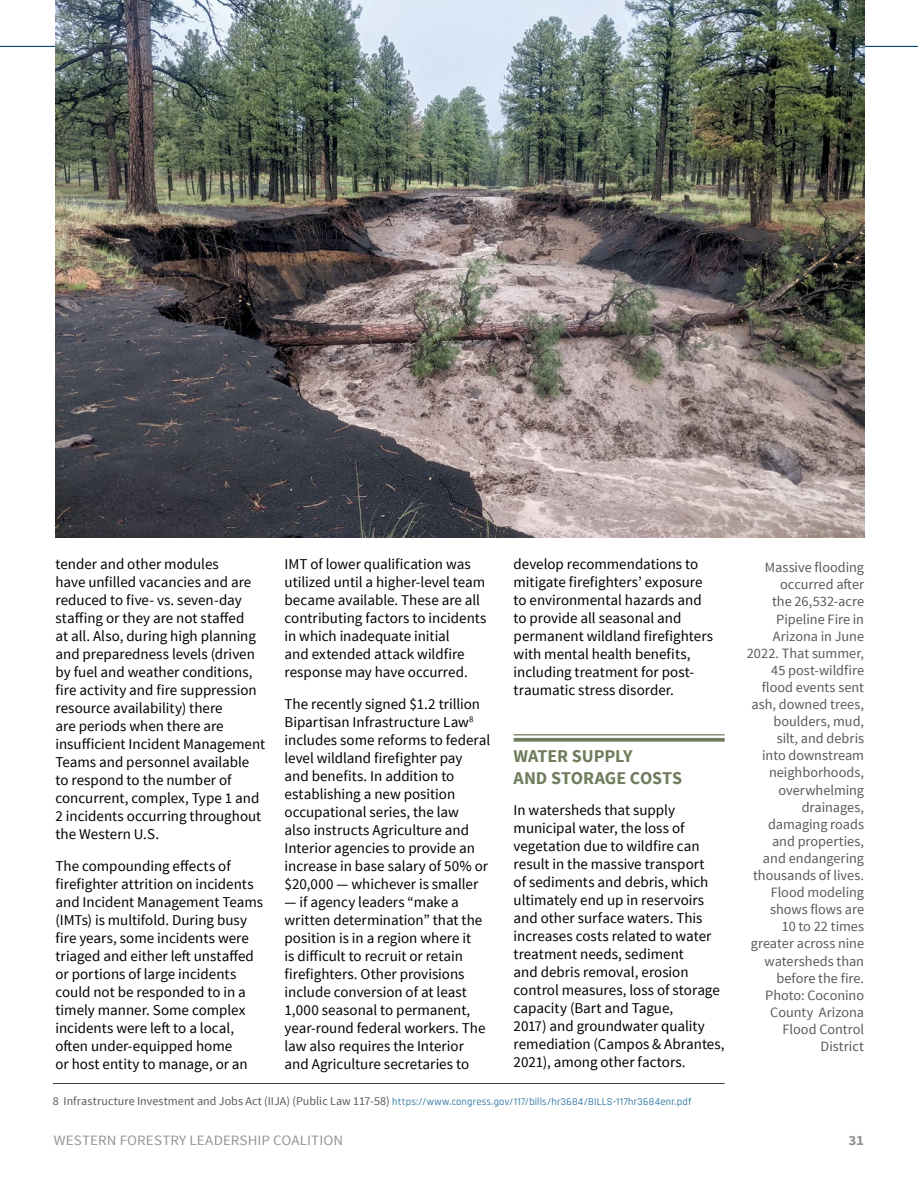
<style>
.page{position:relative;width:918px;height:1188px;background:#fff}
.page>*{position:absolute;margin:0;border:0;box-sizing:border-box;transform-origin:0 0}
.t1{font:700 18px/21.6px "Source Sans Pro";letter-spacing:-.01em;color:#6f7d5d}
.t2{font:15px/18px "Source Sans Pro";color:#000}
.t3{font:14.25px/17.1px "Source Sans Pro";color:#58595b;text-align:right}
.t4{font:14.25px "Source Sans Pro";letter-spacing:.005em;color:#939598;scale:1.05 1}
.t5{font:700 14.25px "Source Sans Pro";color:#939598;scale:1.05 1}
.t6{font:500 10.5px "Rajdhani";letter-spacing:.025em;color:#367ca6}
.s1{font-family:"Source Sans Pro";font-weight:400;font-size:12px;color:#58595b}
</style>
<div class="page">
<hr style="left:0;top:46px;width:918px;height:1px;background:#004678">
<hr style="left:514px;top:734px;width:211px;height:1px;background:#6f7d5d">
<svg style="left:514px;top:738px;width:211px;height:4px"></svg>
<hr style="left:53px;top:1083px;width:672px;height:1px;background:#414042">
<img style="left:56px;top:0;width:808px;height:538px">
<p class="t2" style="left:285px;top:556px;width:203px">IMT of lower qualification was utilized until a higher-level team became available. These are all contributing factors to incidents in which inadequate initial<br>and extended attack wildfire response may have occurred.</p>
<p class="t2" style="left:285px;top:695px;width:207px">The recently signed $1.2 trillion<br>Bipartisan Infrastructure Law<sup>8 </sup>includes some reforms to federal level wildland firefighter pay and benefits. In addition to establishing a new position occupational series, the law<br>also instructs Agriculture and<br>Interior agencies to provide an increase in base salary of 50% or $20,000 — whichever is smaller</p>
<p class="t2" style="left:285px;top:893px;width:203px">— if agency leaders “make a written determination” that the position is in a region where it<br>is difficult to recruit or retain firefighters. Other provisions include conversion of at least<br>1,000 seasonal to permanent, year-round federal workers. The law also requires the Interior and Agriculture secretaries to</p>
<p class="t2" style="left:56px;top:556px;width:211px">tender and other modules<br>have unfilled vacancies and are reduced to five- vs. seven-day staffing or they are not staffed<br>at all. Also, during high planning and preparedness levels (driven by fuel and weather conditions, fire activity and fire suppression resource availability) there<br>are periods when there are insufficient Incident Management<br>Teams and personnel available to respond to the number of concurrent, complex, Type 1 and<br>2 incidents occurring throughout the Western U.S.</p>
<p class="t2" style="left:56px;top:857px;width:209px">The compounding effects of firefighter attrition on incidents and Incident Management Teams (IMTs) is multifold. During busy fire years, some incidents were triaged and either left unstaffed or portions of large incidents could not be responded to in a timely manner. Some complex incidents were left to a local, often under-equipped home<br>or host entity to manage, or an</p>
<p class="t2" style="left:514px;top:556px;width:201px">develop recommendations to mitigate firefighters’ exposure to environmental hazards and to provide all seasonal and permanent wildland firefighters with mental health benefits, including treatment for post&shy;traumatic stress disorder.</p>
<p class="t1" style="left:514px;top:746px;width:170px">WATER SUPPLY<br>AND STORAGE COSTS</p>
<p class="t2" style="left:514px;top:801px;width:213px">In watersheds that supply municipal water, the loss of vegetation due to wildfire can result in the massive transport<br>of sediments and debris, which ultimately end up in reservoirs and other surface waters. This increases costs related to water treatment needs, sediment<br>and debris removal, erosion control measures, loss of storage capacity (Bart and Tague,<br>2017) and groundwater quality remediation (Campos &amp; Abrantes,<br>2021), among other factors.</p>
<p class="t6" style="left:53px;top:1096px;width:640px"><span class="s1">8 Infrastructure Investment and Jobs Act (IIJA) (Public Law 117-58)</span> https://www.congress.gov/117/bills/hr3684/BILLS-117hr3684enr.pdf</p>
<p class="t3" style="left:747px;top:559px;width:119px">Massive flooding occurred after<br>the 26,532-acre<br>Pipeline Fire in<br>Arizona in June<br>2022. That summer,<br>45 post-wildfire flood events sent ash, downed trees, boulders, mud,<br>silt, and debris<br>into downstream neighborhoods, overwhelming drainages, damaging roads and properties, and endangering thousands of lives.<br>Flood modeling shows flows are<br>10 to 22 times greater across nine watersheds than before the fire.<br>Photo: Coconino<br>County Arizona<br>Flood Control<br>District</p>
<p class="t4" style="left:54px;top:1131px;width:277px">WESTERN FORESTRY LEADERSHIP COALITION</p>
<p class="t5" style="left:848px;top:1131px;width:17px">31</p>
</div>
